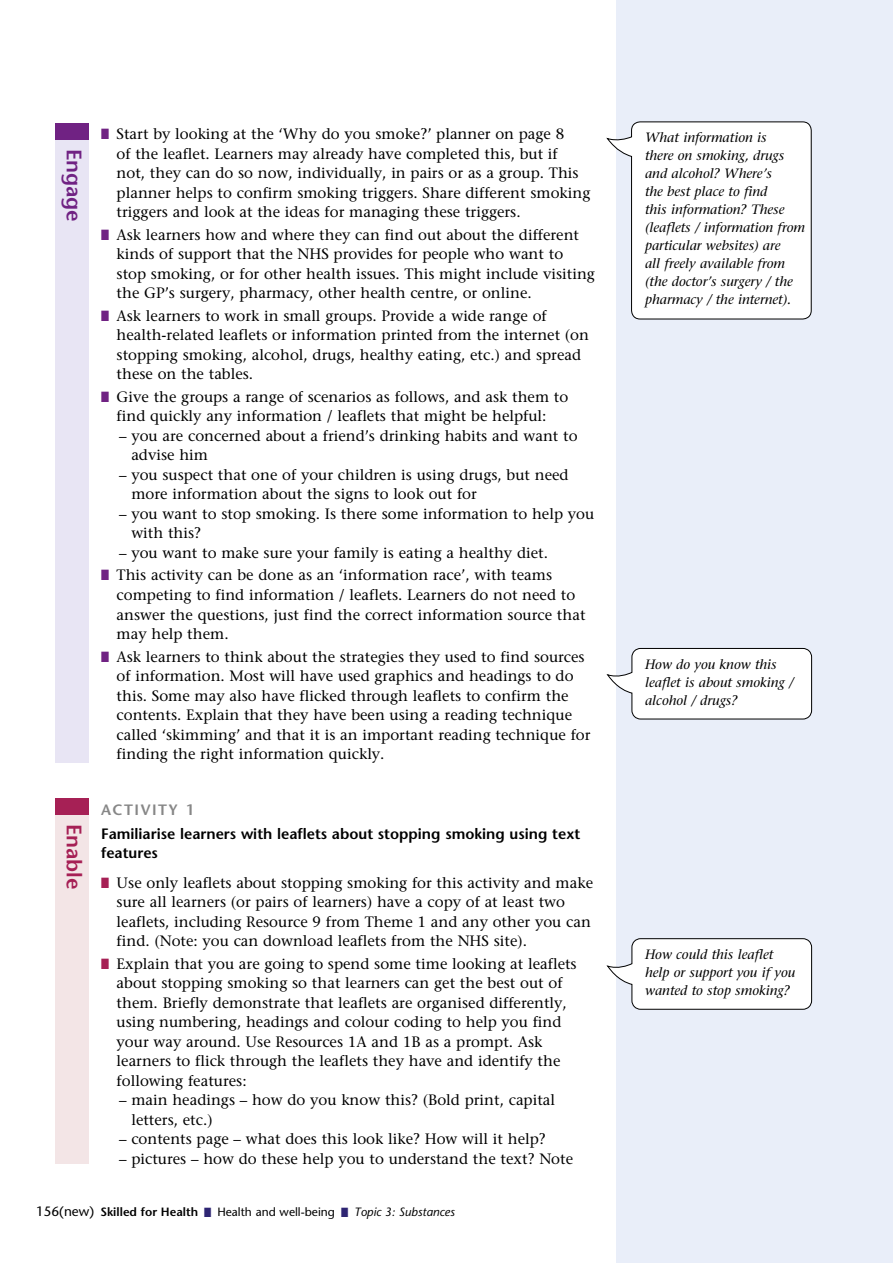
<style>
.page{position:relative;width:893px;height:1263px;background:#fff}
.page>*{position:absolute;margin:0;border:0;box-sizing:border-box;transform-origin:0 0}
.t1{font:600 21px "Stone Sans";color:#702283}
.t2{font:600 21px "Stone Sans";color:#a62055}
.t3{font:15px/19.5px "Stone Serif";color:#000}
.t4{font:600 15px/19.5px "Stone Sans";color:#000}
.t5{font:600 15px "Stone Sans";letter-spacing:.1em;color:#878787}
.t6{font:italic 13.5px/18px "Stone Serif";color:#000}
.t7{font:12px "Stone Sans";color:#000}
.s1{color:#702283}
.s2{color:#a62055}
.s3{font-size:13.5px}
.s4{font-weight:600}
.s5{color:#2e2573}
.s6{font-style:italic}
</style>
<div class="page">
<div style="left:617px;top:0;width:276px;height:1263px;background:#e9eef9"></div>
<svg style="left:606px;top:938px;width:206px;height:72px;background:#f4f4f5"></svg>
<svg style="left:606px;top:648px;width:206px;height:72px;background:#f4f5f5"></svg>
<div style="left:56px;top:123px;width:33px;height:639px;background:#e8e5f4"></div>
<div style="left:55px;top:123px;width:33px;height:16px;background:#702283"></div>
<div style="left:56px;top:798px;width:33px;height:366px;background:#f3e5e6"></div>
<div style="left:55px;top:798px;width:33px;height:16px;background:#a62055"></div>
<svg style="left:606px;top:121px;width:206px;height:199px;background:#f9fafb"></svg>
<h1 class="t1" style="left:87px;top:149px;width:75px;rotate:90deg">Engage</h1>
<h1 class="t2" style="left:87px;top:824px;width:67px;rotate:90deg">Enable</h1>
<p class="t3" style="left:117px;top:124px;width:475px;text-indent:-15px"><span class="s1">■</span> Start by looking at the ‘Why do you smoke?’ planner on page 8<br>of the leaflet. Learners may already have completed this, but if<br>not, they can do so now, individually, in pairs or as a group. This planner helps to confirm smoking triggers. Share different smoking triggers and look at the ideas for managing these triggers.</p>
<p class="t3" style="left:117px;top:225px;width:480px;text-indent:-15px"><span class="s1">■</span> Ask learners how and where they can find out about the different kinds of support that the NHS provides for people who want to stop smoking, or for other health issues. This might include visiting the GP’s surgery, pharmacy, other health centre, or online.</p>
<p class="t3" style="left:117px;top:306px;width:474px;text-indent:-15px"><span class="s1">■</span> Ask learners to work in small groups. Provide a wide range of health-related leaflets or information printed from the internet (on stopping smoking, alcohol, drugs, healthy eating, etc.) and spread these on the tables.</p>
<p class="t3" style="left:101px;top:387px;width:469px;text-align:center"><span class="s1">■</span> Give the groups a range of scenarios as follows, and ask them to find quickly any information / leaflets that might be helpful:</p>
<p class="t3" style="left:131px;top:426px;width:448px;text-indent:-12px">– you are concerned about a friend’s drinking habits and want to advise him</p>
<p class="t3" style="left:131px;top:465px;width:439px;text-indent:-12px">– you suspect that one of your children is using drugs, but need more information about the signs to look out for</p>
<p class="t3" style="left:131px;top:504px;width:464px;text-indent:-12px">– you want to stop smoking. Is there some information to help you with this?</p>
<p class="t3" style="left:119px;top:543px;width:430px">– you want to make sure your family is eating a healthy diet.</p>
<p class="t3" style="left:117px;top:565px;width:470px;text-indent:-15px"><span class="s1">■</span> This activity can be done as an ‘information race’, with teams competing to find information / leaflets. Learners do not need to answer the questions, just find the correct information source that may help them.</p>
<p class="t3" style="left:117px;top:646px;width:475px;text-indent:-15px"><span class="s1">■</span> Ask learners to think about the strategies they used to find sources of information. Most will have used graphics and headings to do this. Some may also have flicked through leaflets to confirm the contents. Explain that they have been using a reading technique called ‘skimming’ and that it is an important reading technique for finding the right information quickly.</p>
<p class="t5" style="left:101px;top:800px;width:95px">ACTIVITY 1</p>
<p class="t4" style="left:101px;top:824px;width:481px">Familiarise learners with leaflets about stopping smoking using text features</p>
<p class="t3" style="left:117px;top:873px;width:478px;text-indent:-15px"><span class="s2">■</span> Use only leaflets about stopping smoking for this activity and make sure all learners (or pairs of learners) have a copy of at least two leaflets, including Resource 9 from Theme 1 and any other you can find. (Note: you can download leaflets from the NHS site).</p>
<p class="t3" style="left:117px;top:954px;width:462px;text-indent:-15px"><span class="s2">■</span> Explain that you are going to spend some time looking at leaflets about stopping smoking so that learners can get the best out of them. Briefly demonstrate that leaflets are organised differently, using numbering, headings and colour coding to help you find your way around. Use Resources 1A and 1B as a prompt. Ask learners to flick through the leaflets they have and identify the following features:</p>
<p class="t3" style="left:131px;top:1090px;width:425px;text-indent:-12px">– main headings – how do you know this? (Bold print, capital letters, etc.)</p>
<p class="t3" style="left:119px;top:1129px;width:428px">– contents page – what does this look like? How will it help?</p>
<p class="t3" style="left:119px;top:1149px;width:456px">– pictures – how do these help you to understand the text? Note</p>
<p class="t7" style="left:36px;top:1205px;width:420px"><span class="s3">156(new)</span> <span class="s4">Skilled for Health</span> <span class="s5">■</span> Health and well-being <span class="s5">■</span> <span class="s6">Topic 3: Substances</span></p>
<p class="t6" style="left:645px;top:128px;width:161px">What information is<br>there on smoking, drugs and alcohol? Where’s<br>the best place to find<br>this information? These (leaflets / information from particular websites) are<br>all freely available from (the doctor’s surgery / the pharmacy / the internet).</p>
<p class="t6" style="left:645px;top:655px;width:150px">How do you know this leaflet is about smoking / alcohol / drugs?</p>
<p class="t6" style="left:645px;top:945px;width:152px">How could this leaflet help or support you if you wanted to stop smoking?</p>
</div>
